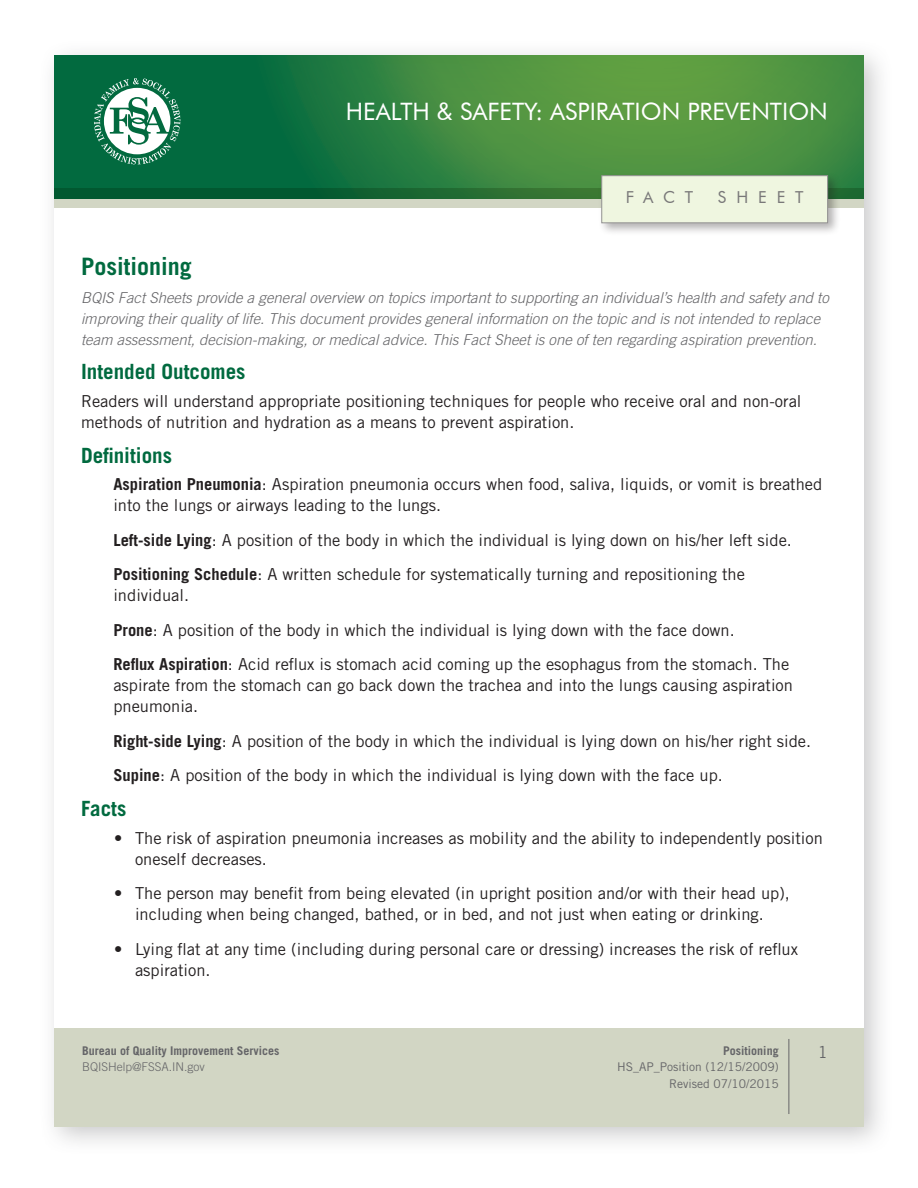
<style>
.page{position:relative;width:918px;height:1188px;background:#fff}
.page>*{position:absolute;margin:0;border:0;box-sizing:border-box;transform-origin:0 0}
.t1{font:24px "Futura BT";color:#fff}
.t2{font:700 24px "Trade Gothic";color:#016a3f}
.t3{font:700 21px "Trade Gothic";color:#016a3f}
.t4{font:16.5px/21px "Trade Gothic";color:#231f20}
.t5{font:16.5px "Futura BT";letter-spacing:.6em;color:#797879}
.t6{font:16.5px "Trade Gothic";color:#656568}
.t7{font:italic 300 15px/21px "Trade Gothic";color:#656568}
.t8{font:700 12px "Trade Gothic";color:#656568}
.t9{font:12px/16.5px "Trade Gothic";color:#656568;text-align:right}
.t10{font:300 12px "Trade Gothic";color:#656568}
.s1{font-weight:700}
</style>
<div class="page">
<div style="left:38px;top:40px;width:856px;height:1115px;background:#656568;opacity:.35"></div>
<div style="left:55px;top:56px;width:809px;height:1070px;background:#fff"></div>
<div style="left:55px;top:1028px;width:809px;height:99px;background:#d2d6c4"></div>
<hr style="left:789px;top:1039px;width:1px;height:75px;background:#656568">
<div style="left:52px;top:56px;width:814px;height:145px;background:#016a3f;opacity:.45"></div>
<svg style="left:94px;top:78px;width:86px;height:86px"></svg>
<svg style="left:55px;top:188px;width:809px;height:19px;background:#63926e"></svg>
<div style="left:598px;top:172px;width:243px;height:64px;background:#231f20;opacity:.35"></div>
<div style="left:602px;top:176px;width:226px;height:47px;background:#eff6e0;border:1px solid #939292"></div>
<h1 class="t1" style="left:346px;top:97px;width:483px">HEALTH &amp; SAFETY: ASPIRATION PREVENTION</h1>
<p class="t5" style="left:626px;top:187px;width:69px">FACT</p>
<p class="t5" style="left:718px;top:187px;width:87px">SHEET</p>
<h1 class="t2" style="left:81px;top:252px;width:112px">Positioning</h1>
<p class="t7" style="left:81px;top:287px;width:749px">BQIS Fact Sheets provide a general overview on topics important to supporting an individual’s health and safety and to improving their quality of life. This document provides general information on the topic and is not intended to replace team assessment, decision-making, or medical advice. This Fact Sheet is one of ten regarding aspiration prevention.</p>
<p class="t3" style="left:81px;top:359px;width:166px">Intended Outcomes</p>
<p class="t4" style="left:81px;top:390px;width:722px">Readers will understand appropriate positioning techniques for people who receive oral and non-oral methods of nutrition and hydration as a means to prevent aspiration.</p>
<p class="t3" style="left:81px;top:442px;width:93px">Definitions</p>
<p class="t4" style="left:113px;top:474px;width:710px"><span class="s1">Aspiration Pneumonia</span>: Aspiration pneumonia occurs when food, saliva, liquids, or vomit is breathed into the lungs or airways leading to the lungs.</p>
<p class="t4" style="left:113px;top:522px;width:680px;line-height:34.5px"><span class="s1">Left-side Lying</span>: A position of the body in which the individual is lying down on his/her left side.<br><span class="s1">Positioning Schedule</span>: A written schedule for systematically turning and repositioning the</p>
<p class="t4" style="left:113px;top:578px;width:677px;line-height:34.5px">individual.<br><span class="s1">Prone</span>: A position of the body in which the individual is lying down with the face down.<br><span class="s1">Reflux Aspiration</span>: Acid reflux is stomach acid coming up the esophagus from the stomach. The</p>
<p class="t4" style="left:113px;top:675px;width:681px">aspirate from the stomach can go back down the trachea and into the lungs causing aspiration pneumonia.</p>
<p class="t4" style="left:113px;top:723px;width:699px;line-height:34.5px"><span class="s1">Right-side Lying</span>: A position of the body in which the individual is lying down on his/her right side.<br><span class="s1">Supine</span>: A position of the body in which the individual is lying down with the face up.</p>
<p class="t3" style="left:81px;top:795px;width:47px">Facts</p>
<p class="t4" style="left:135px;top:827px;width:689px;text-indent:-21px">• The risk of aspiration pneumonia increases as mobility and the ability to independently position oneself decreases.</p>
<p class="t4" style="left:114px;top:882px;width:677px;text-align:center">• The person may benefit from being elevated (in upright position and/or with their head up), including when being changed, bathed, or in bed, and not just when eating or drinking.</p>
<p class="t4" style="left:135px;top:938px;width:665px;text-indent:-21px">• Lying flat at any time (including during personal care or dressing) increases the risk of reflux aspiration.</p>
<p class="t8" style="left:82px;top:1043px;width:199px">Bureau of Quality Improvement Services</p>
<p class="t10" style="left:82px;top:1060px;width:124px">BQISHelp@FSSA.IN.gov</p>
<p class="t8" style="left:723px;top:1043px;width:57px">Positioning</p>
<p class="t6" style="left:818px;top:1042px;width:12px">1</p>
<p class="t9" style="left:617px;top:1059px;width:163px">HS_AP_Position (12/15/2009)<br>Revised 07/10/2015</p>
</div>
